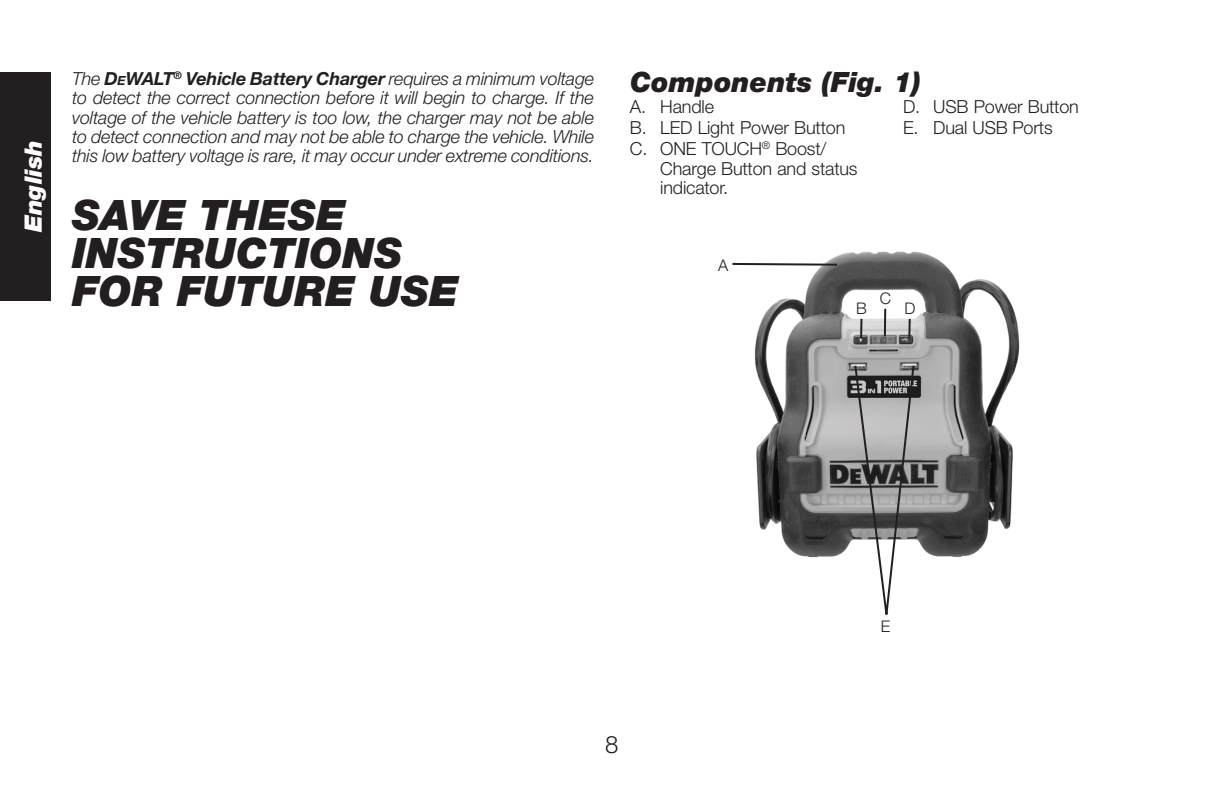
<style>
.page{position:relative;width:1224px;height:792px;background:#fff}
.page>*{position:absolute;margin:0;border:0;box-sizing:border-box;transform-origin:0 0}
.t1{font:italic 900 42px/38px "Helvetica Neue LT Std";color:#231f20}
.t2{font:italic 900 28px "Helvetica Neue LT Std";color:#231f20}
.t3{font:italic 900 24px "Helvetica Neue LT Std";color:#fff}
.t4{font:300 24px "Helvetica Neue LT Std";color:#231f20}
.t5{font:italic 300 18px/19.4px "Helvetica Neue LT Std";letter-spacing:-.01em;color:#231f20;text-align:justify}
.t6{font:300 18px/21.4px "Helvetica Neue LT Std";letter-spacing:-.01em;color:#231f20}
.t7{font:300 16px "Helvetica Neue LT Std";color:#231f20}
.s1{font-weight:700}
.s2{font-weight:700;font-size:12.6px}
</style>
<div class="page">
<div style="left:0;top:72px;width:51px;height:228px;background:#231f20"></div>
<img style="left:754px;top:251px;width:266px;height:307px">
<svg style="left:732px;top:262px;width:107px;height:5px"></svg>
<svg style="left:860px;top:319px;width:2px;height:19px"></svg>
<hr style="left:884px;top:309px;width:2px;height:27px;background:#231f20">
<hr style="left:908px;top:319px;width:3px;height:18px;background:#231f20">
<svg style="left:853px;top:364px;width:63px;height:251px"></svg>
<h3 class="t3" style="left:19px;top:232px;width:93px;rotate:-90deg">English</h3>
<p class="t5" style="left:72px;top:69px;width:524px">The <span class="s1">D</span><span class="s2">e</span><span class="s1">WALT</span><sup>®</sup> <span class="s1">Vehicle Battery Charger</span> requires a minimum voltage to detect the correct connection before it will begin to charge. If the voltage of the vehicle battery is too low, the charger may not be able to detect connection and may not be able to charge the vehicle. While this low battery voltage is rare, it may occur under extreme conditions.</p>
<h1 class="t1" style="left:72px;top:195px;width:388px">SAVE THESE<br>INSTRUCTIONS<br>FOR FUTURE USE</h1>
<h2 class="t2" style="left:630px;top:65px;width:293px">Components (Fig. 1)</h2>
<p class="t6" style="left:630px;top:95px;width:217px">A. Handle<br>B. LED Light Power Button<br>C. ONE TOUCH<sup>®</sup> Boost/</p>
<p class="t6" style="left:660px;top:158px;width:199px;line-height:19.2px">Charge Button and status indicator.</p>
<p class="t6" style="left:903px;top:95px;width:177px">D. USB Power Button<br>E. Dual USB Ports</p>
<p class="t7" style="left:718px;top:256px;width:12px">A</p>
<p class="t7" style="left:856px;top:298px;width:12px">B</p>
<p class="t7" style="left:880px;top:288px;width:13px">C</p>
<p class="t7" style="left:905px;top:298px;width:12px">D</p>
<h3 class="t4" style="left:605px;top:730px;width:15px">8</h3>
<p class="t7" style="left:881px;top:616px;width:11px">E</p>
</div>
